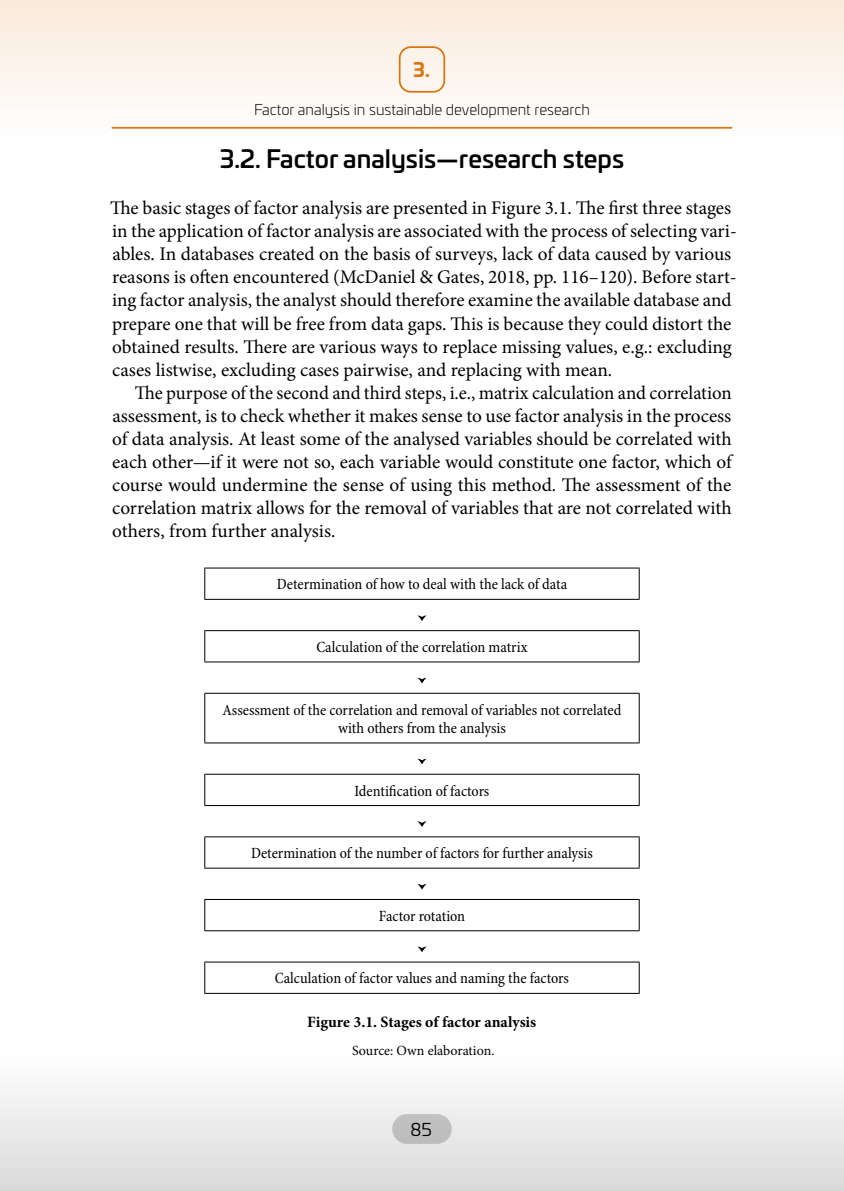
<style>
.page{position:relative;width:844px;height:1191px;background:#fff}
.page>*{position:absolute;margin:0;border:0;box-sizing:border-box;transform-origin:0 0}
.t1{font:500 24.5px "Univia Pro";color:#000}
.t2{font:19.25px/23.1px "Minion Pro";color:#000}
.t3{font:700 19.25px "Univia Pro";color:#db750f}
.t4{font:17.5px "Univia Pro";color:#000}
.t5{font:condensed 15.75px/18.4px "Minion Pro";color:#000;text-align:center}
.t6{font:700 15.75px "Minion Pro";color:#000}
.t7{font:300 14.88px "Univia Pro";color:#000}
.t8{font:14px "Minion Pro";color:#000}
</style>
<div class="page">
<hr style="left:204px;top:567px;width:435px;height:1px;background:#000">
<hr style="left:204px;top:568px;width:1px;height:31px;background:#000">
<hr style="left:638px;top:568px;width:1px;height:31px;background:#000">
<hr style="left:204px;top:599px;width:435px;height:1px;background:#000">
<hr style="left:204px;top:630px;width:435px;height:1px;background:#000">
<hr style="left:204px;top:631px;width:1px;height:30px;background:#000">
<hr style="left:638px;top:631px;width:1px;height:30px;background:#000">
<hr style="left:204px;top:661px;width:435px;height:1px;background:#000">
<hr style="left:204px;top:693px;width:435px;height:1px;background:#000">
<hr style="left:204px;top:693px;width:1px;height:49px;background:#000">
<hr style="left:638px;top:693px;width:1px;height:49px;background:#000">
<hr style="left:204px;top:742px;width:435px;height:1px;background:#000">
<hr style="left:204px;top:774px;width:435px;height:1px;background:#000">
<hr style="left:204px;top:774px;width:1px;height:31px;background:#000">
<hr style="left:638px;top:774px;width:1px;height:31px;background:#000">
<hr style="left:204px;top:805px;width:435px;height:1px;background:#000">
<hr style="left:204px;top:836px;width:435px;height:1px;background:#000">
<hr style="left:204px;top:837px;width:1px;height:30px;background:#000">
<hr style="left:638px;top:837px;width:1px;height:30px;background:#000">
<hr style="left:204px;top:867px;width:435px;height:1px;background:#000">
<hr style="left:204px;top:899px;width:435px;height:1px;background:#000">
<hr style="left:204px;top:900px;width:1px;height:30px;background:#000">
<hr style="left:638px;top:900px;width:1px;height:30px;background:#000">
<hr style="left:204px;top:930px;width:435px;height:1px;background:#000">
<hr style="left:204px;top:961px;width:435px;height:1px;background:#000">
<hr style="left:204px;top:962px;width:1px;height:31px;background:#000">
<hr style="left:638px;top:962px;width:1px;height:31px;background:#000">
<hr style="left:204px;top:993px;width:435px;height:1px;background:#000">
<svg style="left:417px;top:615px;width:9px;height:6px"></svg>
<svg style="left:417px;top:677px;width:9px;height:6px"></svg>
<svg style="left:417px;top:758px;width:9px;height:6px"></svg>
<svg style="left:417px;top:821px;width:9px;height:6px"></svg>
<svg style="left:417px;top:884px;width:9px;height:5px"></svg>
<svg style="left:417px;top:946px;width:9px;height:6px"></svg>
<div style="left:0;top:1052px;width:843px;height:139px;background:linear-gradient(to bottom,#fff,#d9d9d9)"></div>
<div style="left:0;top:0;width:843px;height:139px;background:linear-gradient(to bottom,#faecde,#fdfaf7)"></div>
<p class="t3" style="left:413px;top:55px;width:18px">3.</p>
<p class="t7" style="left:254px;top:99px;width:337px">Factor analysis in sustainable development research</p>
<p class="t1" style="left:220px;top:140px;width:406px">3.2. Factor analysis—research steps</p>
<p class="t2" style="left:110px;top:196px;width:628px">The basic stages of factor analysis are presented in Figure 3.1. The first three stages in the application of factor analysis are associated with the process of selecting vari&shy;ables. In databases created on the basis of surveys, lack of data caused by various reasons is often encountered (McDaniel &amp; Gates, 2018, pp. 116–120). Before start&shy;ing factor analysis, the analyst should therefore examine the available database and prepare one that will be free from data gaps. This is because they could distort the obtained results. There are various ways to replace missing values, e.g.: excluding cases listwise, excluding cases pairwise, and replacing with mean.</p>
<p class="t2" style="left:112px;top:381px;width:621px;text-align:justify;text-indent:23px">The purpose of the second and third steps, i.e., matrix calculation and correlation assessment, is to check whether it makes sense to use factor analysis in the process of data analysis. At least some of the analysed variables should be correlated with each other—if it were not so, each variable would constitute one factor, which of course would undermine the sense of using this method. The assessment of the correlation matrix allows for the removal of variables that are not correlated with others, from further analysis.</p>
<p class="t5" style="left:277px;top:576px;width:292px">Determination of how to deal with the lack of data</p>
<p class="t5" style="left:316px;top:638px;width:213px">Calculation of the correlation matrix</p>
<p class="t5" style="left:222px;top:701px;width:400px">Assessment of the correlation and removal of variables not correlated with others from the analysis</p>
<p class="t5" style="left:354px;top:782px;width:136px">Identification of factors</p>
<p class="t5" style="left:251px;top:844px;width:343px">Determination of the number of factors for further analysis</p>
<p class="t5" style="left:378px;top:907px;width:88px">Factor rotation</p>
<p class="t5" style="left:275px;top:970px;width:295px">Calculation of factor values and naming the factors</p>
<p class="t6" style="left:307px;top:1011px;width:231px">Figure 3.1. Stages of factor analysis</p>
<p class="t8" style="left:352px;top:1041px;width:144px">Source: Own elaboration.</p>
<p class="t4" style="left:410px;top:1116px;width:23px">85</p>
</div>
